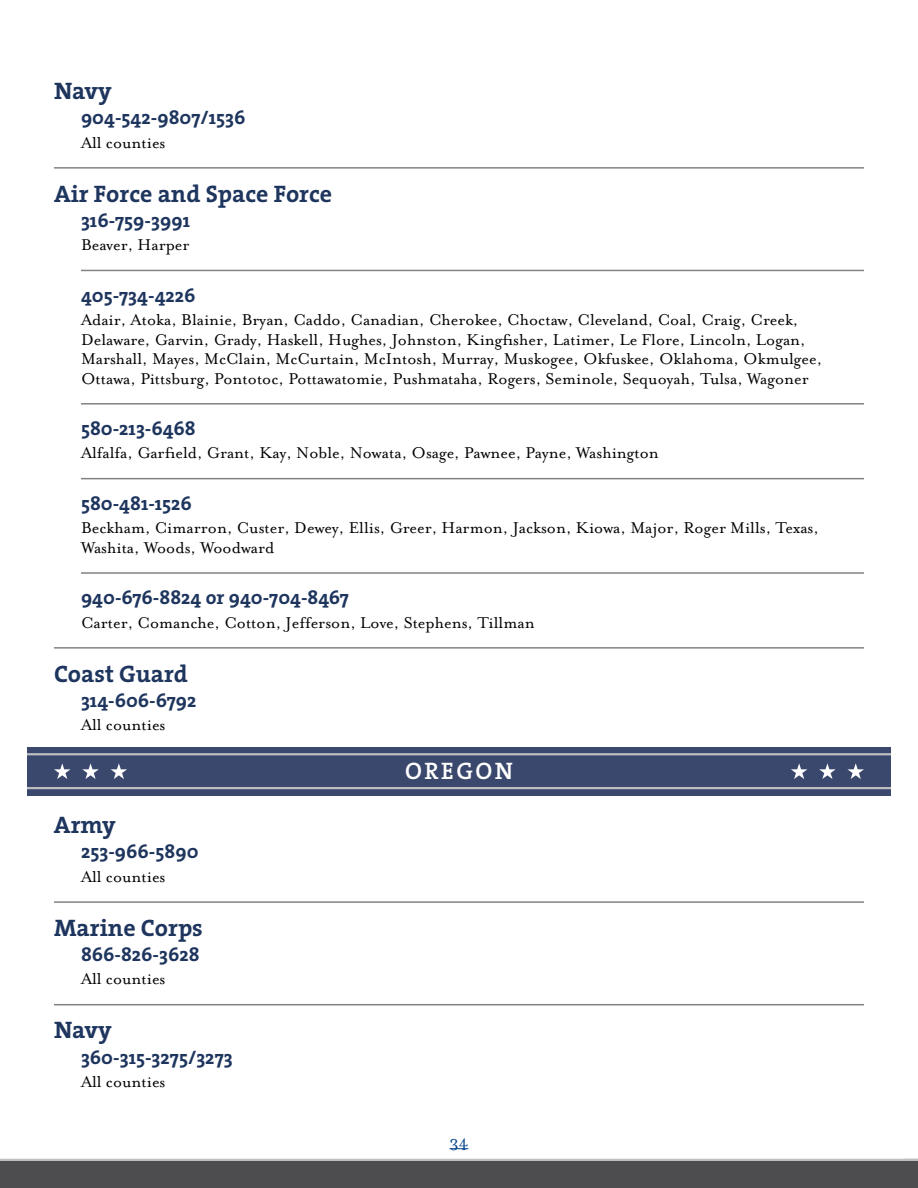
<style>
.page{position:relative;width:918px;height:1188px;background:#fff}
.page>*{position:absolute;margin:0;border:0;box-sizing:border-box;transform-origin:0 0}
.t1{font:700 24px "The Serif";color:#1e355e}
.t2{font:24px "The Serif Semi Bold Caps";letter-spacing:.1em;color:#fff}
.t3{font:700 19.5px "The Serif";color:#1e355e}
.t4{font:18px/19.5px "Mrs Eaves Roman";color:#000}
.t5{font:18px "Mrs Eaves Roman";color:#00438c}
</style>
<div class="page">
<div style="left:0;top:1161px;width:918px;height:27px;background:#4d4d4f"></div>
<hr style="left:0;top:1159px;width:918px;height:2px;background:#bcbec0">
<svg style="left:450px;top:1148px;width:18px;height:1px"></svg>
<div style="left:27px;top:747px;width:864px;height:49px;background:#3b486d"></div>
<svg style="left:111px;top:763px;width:16px;height:16px"></svg>
<svg style="left:82px;top:763px;width:17px;height:16px"></svg>
<svg style="left:54px;top:763px;width:17px;height:16px"></svg>
<svg style="left:847px;top:763px;width:17px;height:16px"></svg>
<svg style="left:819px;top:763px;width:17px;height:16px"></svg>
<svg style="left:791px;top:763px;width:16px;height:16px"></svg>
<hr style="left:27px;top:753px;width:864px;height:2px;background:#bcbec0">
<hr style="left:27px;top:787px;width:864px;height:2px;background:#bcbec0">
<hr style="left:54px;top:167px;width:810px;height:2px;background:#808285">
<hr style="left:81px;top:270px;width:783px;height:1px;background:#808285">
<hr style="left:81px;top:403px;width:783px;height:2px;background:#808285">
<hr style="left:81px;top:478px;width:783px;height:1px;background:#808285">
<hr style="left:81px;top:572px;width:783px;height:2px;background:#808285">
<hr style="left:54px;top:647px;width:810px;height:2px;background:#808285">
<hr style="left:54px;top:901px;width:810px;height:2px;background:#808285">
<hr style="left:54px;top:1004px;width:810px;height:1px;background:#808285">
<h3 class="t1" style="left:54px;top:71px;width:59px">Navy</h3>
<p class="t3" style="left:81px;top:101px;width:166px">904-542-9807/1536</p>
<p class="t4" style="left:81px;top:133px;width:86px">All counties</p>
<h3 class="t1" style="left:54px;top:173px;width:280px">Air Force and Space Force</h3>
<p class="t3" style="left:81px;top:204px;width:111px">316-759-3991</p>
<p class="t4" style="left:81px;top:235px;width:110px">Beaver, Harper</p>
<p class="t3" style="left:81px;top:279px;width:116px">405-734-4226</p>
<p class="t4" style="left:81px;top:310px;width:743px">Adair, Atoka, Blainie, Bryan, Caddo, Canadian, Cherokee, Choctaw, Cleveland, Coal, Craig, Creek, Delaware, Garvin, Grady, Haskell, Hughes, Johnston, Kingfisher, Latimer, Le Flore, Lincoln, Logan, Marshall, Mayes, McClain, McCurtain, McIntosh, Murray, Muskogee, Okfuskee, Oklahoma, Okmulgee, Ottawa, Pittsburg, Pontotoc, Pottawatomie, Pushmataha, Rogers, Seminole, Sequoyah, Tulsa, Wagoner</p>
<p class="t3" style="left:81px;top:412px;width:116px">580-213-6468</p>
<p class="t4" style="left:81px;top:444px;width:579px">Alfalfa, Garfield, Grant, Kay, Noble, Nowata, Osage, Pawnee, Payne, Washington</p>
<p class="t3" style="left:81px;top:487px;width:112px">580-481-1526</p>
<p class="t4" style="left:81px;top:518px;width:740px">Beckham, Cimarron, Custer, Dewey, Ellis, Greer, Harmon, Jackson, Kiowa, Major, Roger Mills, Texas,<br>Washita, Woods, Woodward</p>
<p class="t3" style="left:81px;top:581px;width:270px">940-676-8824 or 940-704-8467</p>
<p class="t4" style="left:81px;top:613px;width:455px">Carter, Comanche, Cotton, Jefferson, Love, Stephens, Tillman</p>
<h3 class="t1" style="left:54px;top:653px;width:135px">Coast Guard</h3>
<p class="t3" style="left:81px;top:684px;width:117px">314-606-6792</p>
<p class="t4" style="left:81px;top:715px;width:86px">All counties</p>
<h2 class="t2" style="left:405px;top:750px;width:109px">OREGON</h2>
<h3 class="t1" style="left:54px;top:805px;width:63px">Army</h3>
<p class="t3" style="left:81px;top:835px;width:119px">253-966-5890</p>
<p class="t4" style="left:81px;top:867px;width:86px">All counties</p>
<h3 class="t1" style="left:54px;top:908px;width:150px">Marine Corps</h3>
<p class="t3" style="left:81px;top:938px;width:120px">866-826-3628</p>
<p class="t4" style="left:81px;top:970px;width:86px">All counties</p>
<h3 class="t1" style="left:54px;top:1010px;width:59px">Navy</h3>
<p class="t3" style="left:81px;top:1041px;width:153px">360-315-3275/3273</p>
<p class="t4" style="left:81px;top:1072px;width:86px">All counties</p>
<p class="t5" style="left:450px;top:1132px;width:20px">34</p>
</div>
